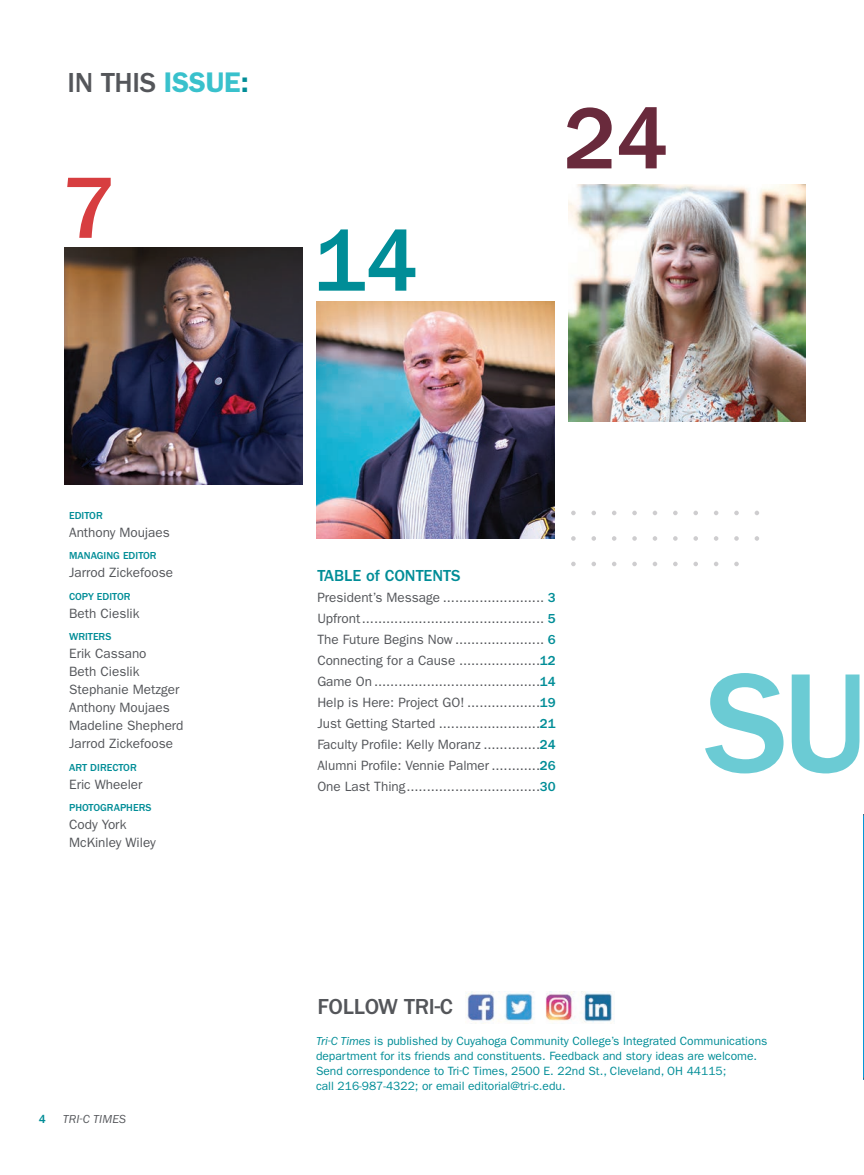
<style>
.page{position:relative;width:864px;height:1175px;background:#fff}
.page>*{position:absolute;margin:0;border:0;box-sizing:border-box;transform-origin:0 0}
.t1{font:500 146.1px "ITC Franklin Gothic Std";color:#6bcbd4}
.t2{font:500 90px "ITC Franklin Gothic Std";color:#008d97}
.t3{font:500 90px "ITC Franklin Gothic Std";color:#692a3c}
.t4{font:500 90px "ITC Franklin Gothic Std";color:#d73e40}
.In_this_issue{font:500 28.5px "ITC Franklin Gothic Std";letter-spacing:-.01em;color:#54565a}
.Follow_Tri-C{font:500 22.5px "ITC Franklin Gothic Std";letter-spacing:-.01em;color:#54565a}
.TOC_Header{font:500 16.5px "ITC Franklin Gothic Std";color:#008d97}
.BODY_COPY{font:13.5px "ITC Franklin Gothic Std";color:#54565a}
.TOC_FINE_PRINT{font:12px/15px "ITC Franklin Gothic Std";color:#008d97}
.t5{font:italic 12px "ITC Franklin Gothic Std";letter-spacing:.02em;color:#54565a}
.t6{font:500 12px "ITC Franklin Gothic Std";color:#008d97}
.TOC_STAFF_TITLE{font:500 10.5px "ITC Franklin Gothic Std";color:#008d97}
.s1{font-weight:600;color:#39c1cc}
.s2{font-weight:600;color:#008d97}
.s3{font-weight:500;color:#008d97}
.s4{font-style:italic}
</style>
<div class="page">
<hr style="left:863px;top:814px;width:1px;height:265px;background:#0597d8">
<img style="left:317px;top:301px;width:237px;height:238px">
<img style="left:65px;top:247px;width:237px;height:238px">
<svg style="left:571px;top:561px;width:168px;height:5px"></svg>
<svg style="left:571px;top:536px;width:188px;height:5px"></svg>
<svg style="left:571px;top:510px;width:188px;height:5px"></svg>
<img style="left:466px;top:991px;width:149px;height:33px">
<img style="left:568px;top:184px;width:238px;height:238px">
<h1 class="In_this_issue" style="left:68px;top:67px;width:183px">IN THIS <span class="s1">ISSUE</span><span class="s2">:</span></h1>
<h2 class="t4" style="left:63px;top:158px;width:54px">7</h2>
<h2 class="t2" style="left:314px;top:210px;width:106px">14</h2>
<h2 class="t3" style="left:564px;top:88px;width:106px">24</h2>
<p class="TOC_STAFF_TITLE" style="left:69px;top:509px;width:35px">EDITOR</p>
<p class="BODY_COPY" style="left:69px;top:524px;width:102px">Anthony Moujaes</p>
<p class="TOC_STAFF_TITLE" style="left:69px;top:550px;width:89px">MANAGING EDITOR</p>
<p class="BODY_COPY" style="left:69px;top:565px;width:105px">Jarrod Zickefoose</p>
<p class="TOC_STAFF_TITLE" style="left:69px;top:590px;width:63px">COPY EDITOR</p>
<p class="BODY_COPY" style="left:69px;top:605px;width:72px">Beth Cieslik</p>
<p class="TOC_STAFF_TITLE" style="left:69px;top:631px;width:44px">WRITERS</p>
<p class="BODY_COPY" style="left:69px;top:646px;width:79px">Erik Cassano</p>
<p class="BODY_COPY" style="left:69px;top:664px;width:72px">Beth Cieslik</p>
<p class="BODY_COPY" style="left:69px;top:682px;width:112px">Stephanie Metzger</p>
<p class="BODY_COPY" style="left:69px;top:700px;width:102px">Anthony Moujaes</p>
<p class="BODY_COPY" style="left:69px;top:718px;width:116px">Madeline Shepherd</p>
<p class="BODY_COPY" style="left:69px;top:736px;width:105px">Jarrod Zickefoose</p>
<p class="TOC_STAFF_TITLE" style="left:69px;top:761px;width:69px">ART DIRECTOR</p>
<p class="BODY_COPY" style="left:69px;top:776px;width:75px">Eric Wheeler</p>
<p class="TOC_STAFF_TITLE" style="left:69px;top:802px;width:84px">PHOTOGRAPHERS</p>
<p class="BODY_COPY" style="left:69px;top:817px;width:59px">Cody York</p>
<p class="BODY_COPY" style="left:69px;top:835px;width:88px">McKinley Wiley</p>
<p class="t6" style="left:39px;top:1112px;width:9px">4</p>
<p class="t5" style="left:63px;top:1112px;width:65px">TRI-C TIMES</p>
<h1 class="TOC_Header" style="left:317px;top:566px;width:145px">TABLE of CONTENTS</h1>
<p class="BODY_COPY" style="left:317px;top:589px;width:240px">President’s Message ......................... <span class="s3">3</span></p>
<p class="BODY_COPY" style="left:317px;top:610px;width:240px">Upfront............................................. <span class="s3">5</span></p>
<p class="BODY_COPY" style="left:317px;top:631px;width:240px">The Future Begins Now ...................... <span class="s3">6</span></p>
<p class="BODY_COPY" style="left:317px;top:652px;width:240px">Connecting for a Cause ....................<span class="s3">12</span></p>
<p class="BODY_COPY" style="left:317px;top:673px;width:240px">Game On .........................................<span class="s3">14</span></p>
<p class="BODY_COPY" style="left:317px;top:694px;width:240px">Help is Here: Project GO! ..................<span class="s3">19</span></p>
<p class="BODY_COPY" style="left:317px;top:715px;width:240px">Just Getting Started .........................<span class="s3">21</span></p>
<p class="BODY_COPY" style="left:317px;top:736px;width:240px">Faculty Profile: Kelly Moranz ..............<span class="s3">24</span></p>
<p class="BODY_COPY" style="left:317px;top:757px;width:240px">Alumni Profile: Vennie Palmer ............<span class="s3">26</span></p>
<p class="BODY_COPY" style="left:317px;top:778px;width:240px">One Last Thing.................................<span class="s3">30</span></p>
<p class="Follow_Tri-C" style="left:317px;top:994px;width:137px">FOLLOW TRI-C</p>
<h1 class="t1" style="left:704px;top:642px;width:166px">SU</h1>
<p class="TOC_FINE_PRINT" style="left:316px;top:1033px;width:453px"><span class="s4">Tri-C Times</span> is published by Cuyahoga Community College’s Integrated Communications department for its friends and constituents. Feedback and story ideas are welcome.<br>Send correspondence to Tri-C Times, 2500 E. 22nd St., Cleveland, OH 44115;<br>call 216-987-4322; or email editorial@tri-c.edu.</p>
</div>
